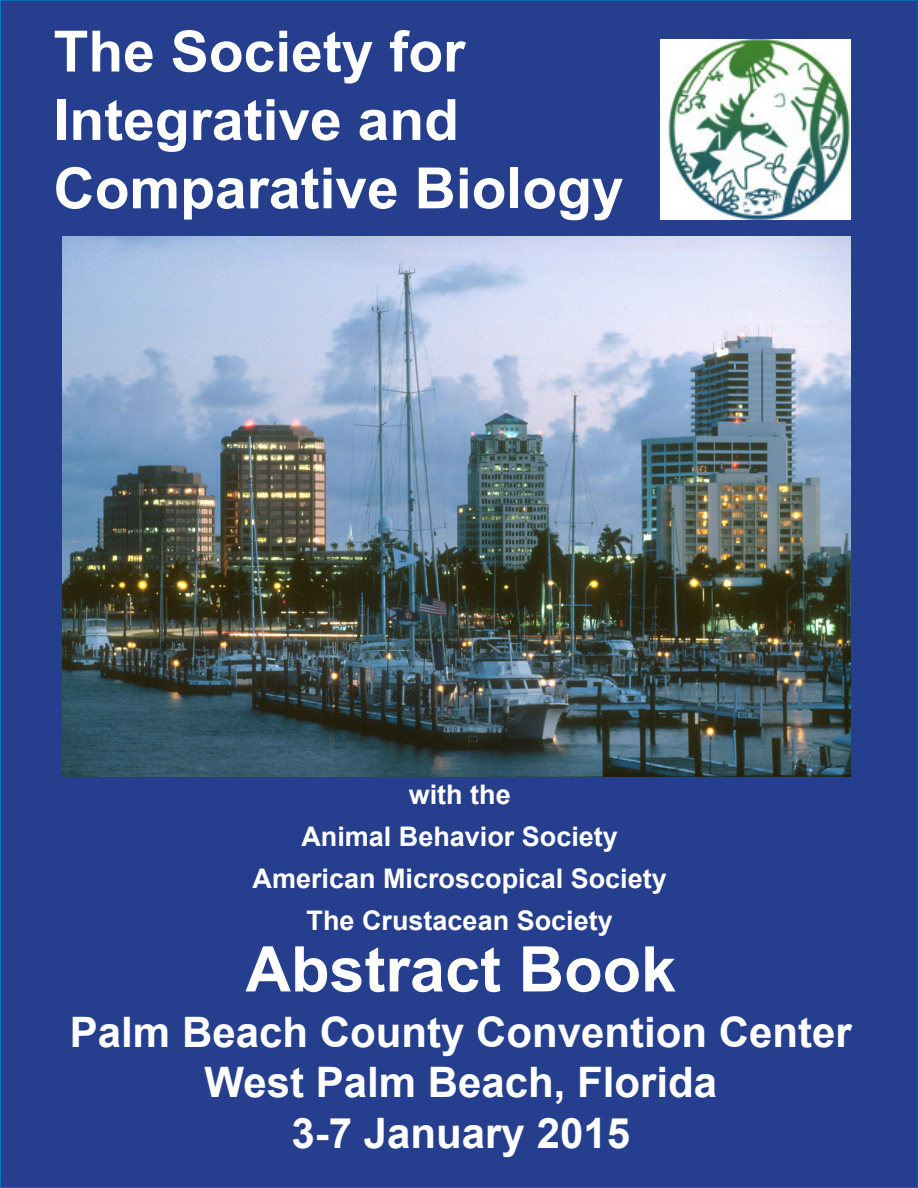
<style>
.page{position:relative;width:918px;height:1188px;background:#253f8e}
.page>*{position:absolute;margin:0;border:0;box-sizing:border-box;transform-origin:0 0}
.t1{font:700 63px "Arial";color:#fff}
.t2{font:700 57px "Arial";color:#fff}
.t3{font:700 42px "Arial";color:#fff}
.Large_intro_copy{font:700 27px "Arial";color:#fff}
</style>
<div class="page">
<img style="left:660px;top:39px;width:191px;height:180px">
<img style="left:63px;top:237px;width:788px;height:540px">
<p class="t2" style="left:54px;top:14px;width:413px">The Society for</p>
<p class="t2" style="left:54px;top:82px;width:407px">Integrative and</p>
<p class="t2" style="left:54px;top:151px;width:572px">Comparative Biology</p>
<p class="Large_intro_copy" style="left:409px;top:776px;width:104px">with the</p>
<p class="Large_intro_copy" style="left:301px;top:818px;width:318px">Animal Behavior Society</p>
<p class="Large_intro_copy" style="left:253px;top:860px;width:416px">American Microscopical Society</p>
<p class="Large_intro_copy" style="left:307px;top:902px;width:308px">The Crustacean Society</p>
<p class="t1" style="left:246px;top:928px;width:432px">Abstract Book</p>
<p class="t3" style="left:70px;top:1004px;width:783px">Palm Beach County Convention Center</p>
<p class="t3" style="left:204px;top:1055px;width:514px">West Palm Beach, Florida</p>
<p class="t3" style="left:292px;top:1105px;width:340px">3-7 January 2015</p>
</div>
